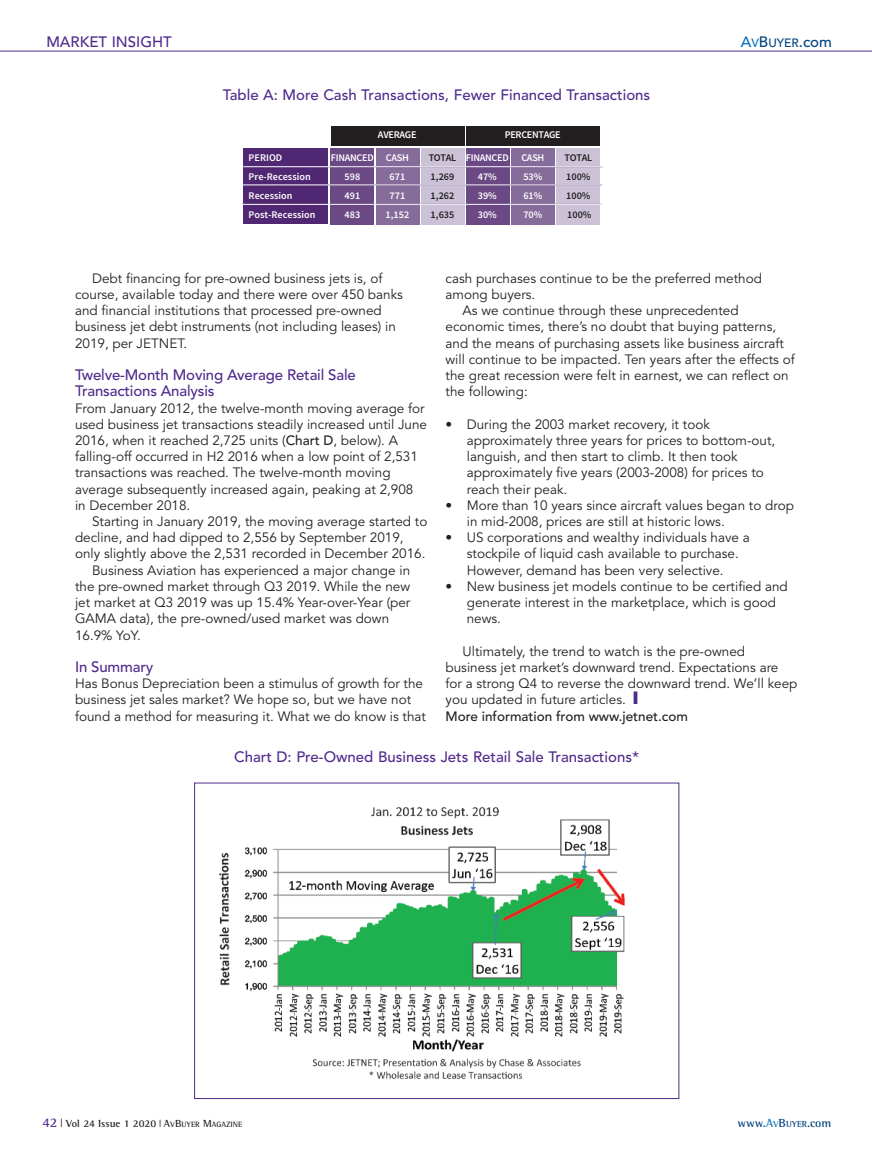
<style>
.page{position:relative;width:872px;height:1149px;background:#fff}
.page>*{position:absolute;margin:0;border:0;box-sizing:border-box;transform-origin:0 0}
.t1{font:500 15px/16.2px "Avenir";color:#502b8d}
.t2{font:500 15px "Avenir";color:#01457f}
.t3{font:13.5px/16.2px "Avenir";color:#231f20}
.t4{font:700 12px "Rotis Semi Serif";color:#01457f}
.t5{font:700 10.5px "Rotis Semi Serif";color:#231f20}
.t6{font:600 10.2px/19px "Source Sans Pro";color:#fff}
.t7{font:600 10.2px/19px "Source Sans Pro";letter-spacing:-.03em;color:#fff;text-align:center}
.t8{font:600 10.2px/19px "Source Sans Pro";color:#231f20}
.s1{color:#0970b9}
.s2{font-size:12px;color:#0970b9}
.s3{font-size:12px}
.s4{font-weight:500}
.s5{color:#502b8d}
.s6{font-size:13.5px;color:#502b8d}
.s7{font-size:7.8px}
.s8{font-size:9px;color:#0970b9}
.s9{font-size:9px}
</style>
<div class="page">
<div style="left:243px;top:148px;width:85px;height:76px;background:#502772"></div>
<div style="left:330px;top:148px;width:44px;height:76px;background:#6a4985"></div>
<div style="left:331px;top:126px;width:133px;height:20px;background:#231f20"></div>
<div style="left:376px;top:148px;width:43px;height:76px;background:#866c9b"></div>
<div style="left:421px;top:148px;width:43px;height:76px;background:#ccc2d7"></div>
<div style="left:466px;top:148px;width:43px;height:76px;background:#6a4985"></div>
<div style="left:511px;top:148px;width:43px;height:76px;background:#866c9b"></div>
<div style="left:556px;top:148px;width:44px;height:76px;background:#ccc2d7"></div>
<div style="left:466px;top:126px;width:134px;height:19px;background:#231f20"></div>
<hr style="left:243px;top:184px;width:359px;height:1px;background:#fff">
<hr style="left:242px;top:204px;width:359px;height:1px;background:#fff">
<hr style="left:243px;top:166px;width:359px;height:1px;background:#fff">
<img style="left:219px;top:807px;width:406px;height:272px">
<hr style="left:0;top:51px;width:872px;height:1px;background:#502b8d">
<p class="t1" style="left:46px;top:32px;width:127px">MARKET INSIGHT</p>
<p class="t2" style="left:741px;top:28px;width:93px"><span class="s1">A</span><span class="s2">V</span>B<span class="s3">UYER</span>.com</p>
<p class="t1" style="left:223px;top:86px;width:429px">Table A: More Cash Transactions, Fewer Financed Transactions</p>
<p class="t7" style="left:378px;top:126px;width:40px">AVERAGE</p>
<p class="t7" style="left:505px;top:126px;width:58px">PERCENTAGE</p>
<p class="t7" style="left:466px;top:148px;width:44px">FINANCED<br>47%<br>39%<br>30%</p>
<p class="t6" style="left:521px;top:148px;width:25px">CASH<br>53%<br>61%<br>70%</p>
<p class="t6" style="left:249px;top:148px;width:68px">PERIOD<br>Pre-Recession<br>Recession<br>Post-Recession</p>
<p class="t7" style="left:331px;top:148px;width:44px">FINANCED<br>598<br>491<br>483</p>
<p class="t6" style="left:385px;top:149px;width:25px;text-align:center">CASH<br>671<br>771<br>1,152</p>
<p class="t8" style="left:429px;top:148px;width:29px">TOTAL<br>1,269<br>1,262<br>1,635</p>
<p class="t8" style="left:564px;top:148px;width:29px">TOTAL<br>100%<br>100%<br>100%</p>
<p class="t3" style="left:75px;top:270px;width:329px;text-indent:17px">Debt financing for pre-owned business jets is, of course, available today and there were over 450 banks and financial institutions that processed pre-owned business jet debt instruments (not including leases) in 2019, per JETNET.</p>
<p class="t1" style="left:75px;top:366px;width:282px">Twelve-Month Moving Average Retail Sale<br>Transactions Analysis</p>
<p class="t3" style="left:75px;top:400px;width:353px">From January 2012, the twelve-month moving average for used business jet transactions steadily increased until June 2016, when it reached 2,725 units (<span class="s4">Chart D</span>, below). A falling-off occurred in H2 2016 when a low point of 2,531 transactions was reached. The twelve-month moving average subsequently increased again, peaking at 2,908 in December 2018.</p>
<p class="t3" style="left:92px;top:513px;width:337px">Starting in January 2019, the moving average started to</p>
<p class="t3" style="left:75px;top:529px;width:330px">decline, and had dipped to 2,556 by September 2019,</p>
<p class="t3" style="left:75px;top:546px;width:352px">only slightly above the 2,531 recorded in December 2016.</p>
<p class="t3" style="left:92px;top:562px;width:320px">Business Aviation has experienced a major change in</p>
<p class="t3" style="left:75px;top:578px;width:337px">the pre-owned market through Q3 2019. While the new</p>
<p class="t3" style="left:75px;top:594px;width:337px">jet market at Q3 2019 was up 15.4% Year-over-Year (per</p>
<p class="t3" style="left:75px;top:610px;width:316px">GAMA data), the pre-owned/used market was down</p>
<p class="t3" style="left:75px;top:627px;width:67px">16.9% YoY.</p>
<p class="t1" style="left:75px;top:657px;width:80px">In Summary</p>
<p class="t3" style="left:75px;top:675px;width:352px">Has Bonus Depreciation been a stimulus of growth for the business jet sales market? We hope so, but we have not found a method for measuring it. What we do know is that</p>
<p class="t3" style="left:445px;top:270px;width:318px">cash purchases continue to be the preferred method</p>
<p class="t3" style="left:445px;top:286px;width:91px">among buyers.</p>
<p class="t3" style="left:462px;top:303px;width:278px">As we continue through these unprecedented</p>
<p class="t3" style="left:445px;top:319px;width:332px">economic times, there’s no doubt that buying patterns,</p>
<p class="t3" style="left:445px;top:335px;width:340px">and the means of purchasing assets like business aircraft</p>
<p class="t3" style="left:445px;top:351px;width:350px">will continue to be impacted. Ten years after the effects of</p>
<p class="t3" style="left:445px;top:367px;width:344px">the great recession were felt in earnest, we can reflect on</p>
<p class="t3" style="left:445px;top:384px;width:84px">the following:</p>
<p class="t3" style="left:467px;top:416px;width:310px;text-indent:-21px">• During the 2003 market recovery, it took approximately three years for prices to bottom-out, languish, and then start to climb. It then took approximately five years (2003-2008) for prices to reach their peak.</p>
<p class="t3" style="left:467px;top:497px;width:329px;text-indent:-21px">• More than 10 years since aircraft values began to drop in mid-2008, prices are still at historic lows.</p>
<p class="t3" style="left:467px;top:529px;width:285px;text-indent:-21px">• US corporations and wealthy individuals have a stockpile of liquid cash available to purchase.<br>However, demand has been very selective.</p>
<p class="t3" style="left:467px;top:578px;width:322px;text-indent:-21px">• New business jet models continue to be certified and generate interest in the marketplace, which is good news.</p>
<p class="t3" style="left:445px;top:643px;width:353px;text-indent:17px">Ultimately, the trend to watch is the pre-owned business jet market’s downward trend. Expectations are for a strong Q4 to reverse the downward trend. We’ll keep you updated in future articles. <span class="s5">❙<br></span><span class="s4">More information from www.jetnet.com</span></p>
<p class="t1" style="left:234px;top:747px;width:406px">Chart D: Pre-Owned Business Jets Retail Sale Transactions*</p>
<p class="t5" style="left:42px;top:1119px;width:201px"><span class="s6">42</span> ❘ Vol 24 Issue 1 2020 ❘ A<span class="s7">V</span>B<span class="s7">UYER</span> M<span class="s7">AGAZINE</span></p>
<p class="t4" style="left:737px;top:1118px;width:95px">www.<span class="s1">A</span><span class="s8">V</span>B<span class="s9">UYER</span>.com</p>
</div>
